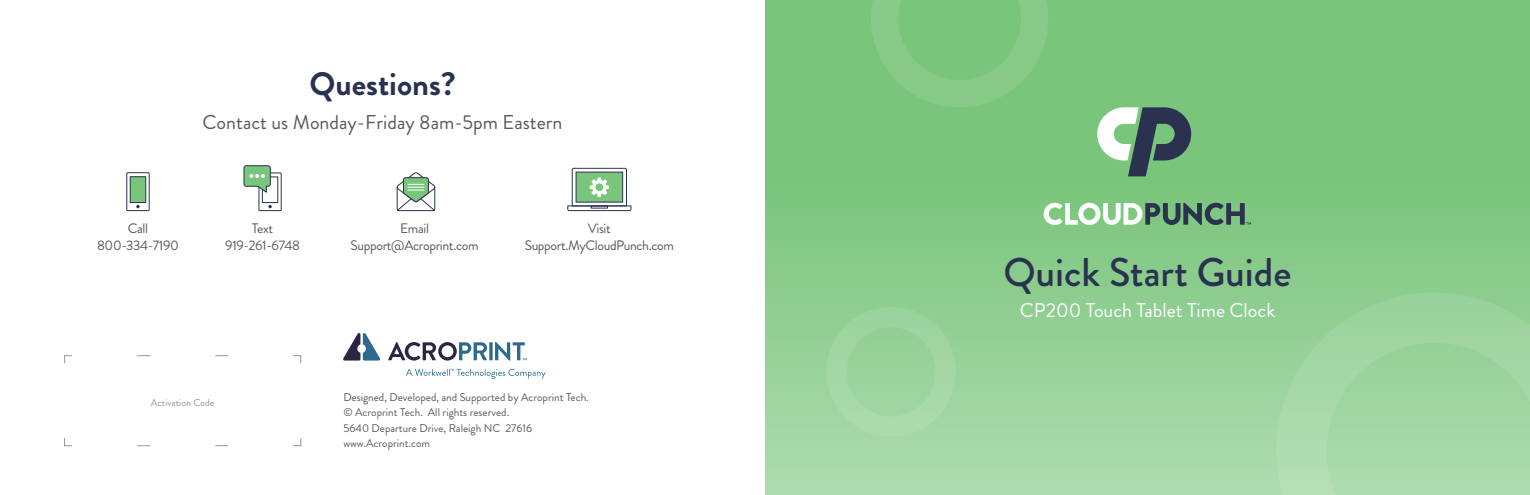
<style>
.page{position:relative;width:1530px;height:495px;background:#fff}
.page>*{position:absolute;margin:0;border:0;box-sizing:border-box;transform-origin:0 0}
.t1{font:500 40px "Brandon Grotesque";color:#293250}
.t2{font:700 32.5px "Brandon Grotesque";color:#293250}
.t3{font:20px "Brandon Grotesque";color:#58595b}
.t4{font:20px "Brandon Grotesque";color:#fff}
.t5{font:13.75px/16.5px "Brandon Grotesque";letter-spacing:-.025em;color:#58595b;text-align:center}
.t6{font:11.25px/15.5px "Brandon Grotesque";color:#58595b}
.t7{font:10px "Brandon Grotesque";color:#939598}
</style>
<div class="page">
<div style="left:765px;top:0;width:765px;height:495px;background:linear-gradient(to bottom,#6ec070,#a7d8a8)"></div>
<svg style="left:871px;top:0;width:177px;height:107px;background:#7fc680"></svg>
<svg style="left:1276px;top:293px;width:254px;height:202px;background:#a0d5a2"></svg>
<svg style="left:826px;top:307px;width:130px;height:130px;background:#9dd49f"></svg>
<svg style="left:293px;top:438px;width:8px;height:8px"></svg>
<svg style="left:137px;top:445px;width:91px;height:1px"></svg>
<svg style="left:64px;top:438px;width:8px;height:8px"></svg>
<svg style="left:64px;top:355px;width:8px;height:9px"></svg>
<svg style="left:137px;top:355px;width:92px;height:1px"></svg>
<svg style="left:293px;top:355px;width:8px;height:9px"></svg>
<div style="left:126px;top:172px;width:24px;height:39px;border:1px solid #2a3250"></div>
<div style="left:130px;top:176px;width:16px;height:27px;background:#7ac57c;border:1px solid #2a3250"></div>
<svg style="left:136px;top:205px;width:4px;height:3px"></svg>
<div style="left:259px;top:173px;width:23px;height:38px;border:1px solid #2a3250"></div>
<div style="left:262px;top:177px;width:16px;height:26px;border:1px solid #2a3250"></div>
<svg style="left:268px;top:205px;width:4px;height:3px"></svg>
<svg style="left:243px;top:165px;width:28px;height:29px"></svg>
<svg style="left:396px;top:172px;width:40px;height:39px"></svg>
<svg style="left:567px;top:168px;width:65px;height:43px"></svg>
<svg style="left:1097px;top:107px;width:95px;height:69px"></svg>
<svg style="left:1044px;top:203px;width:207px;height:22px"></svg>
<svg style="left:406px;top:369px;width:140px;height:10px"></svg>
<svg style="left:343px;top:333px;width:37px;height:28px"></svg>
<svg style="left:388px;top:342px;width:99px;height:19px"></svg>
<svg style="left:489px;top:342px;width:4px;height:18px"></svg>
<svg style="left:495px;top:342px;width:32px;height:19px"></svg>
<h2 class="t2" style="left:309px;top:61px;width:148px">Questions?</h2>
<h3 class="t3" style="left:202px;top:109px;width:362px">Contact us Monday-Friday 8am-5pm Eastern</h3>
<p class="t5" style="left:97px;top:221px;width:83px">Call<br>800-334-7190</p>
<p class="t5" style="left:225px;top:221px;width:76px">Text<br>919-261-6748</p>
<p class="t5" style="left:351px;top:221px;width:129px">Email<br>Support@Acroprint.com</p>
<p class="t5" style="left:525px;top:221px;width:151px">Visit<br>Support.MyCloudPunch.com</p>
<p class="t7" style="left:151px;top:395px;width:65px">Activation Code</p>
<p class="t6" style="left:343px;top:389px;width:247px">Designed, Developed, and Supported by Acroprint Tech. © Acroprint Tech. All rights reserved.<br>5640 Departure Drive, Raleigh NC 27616 www.Acroprint.com</p>
<h1 class="t1" style="left:1004px;top:244px;width:289px">Quick Start Guide</h1>
<h3 class="t4" style="left:1020px;top:297px;width:257px">CP200 Touch Tablet Time Clock</h3>
</div>
